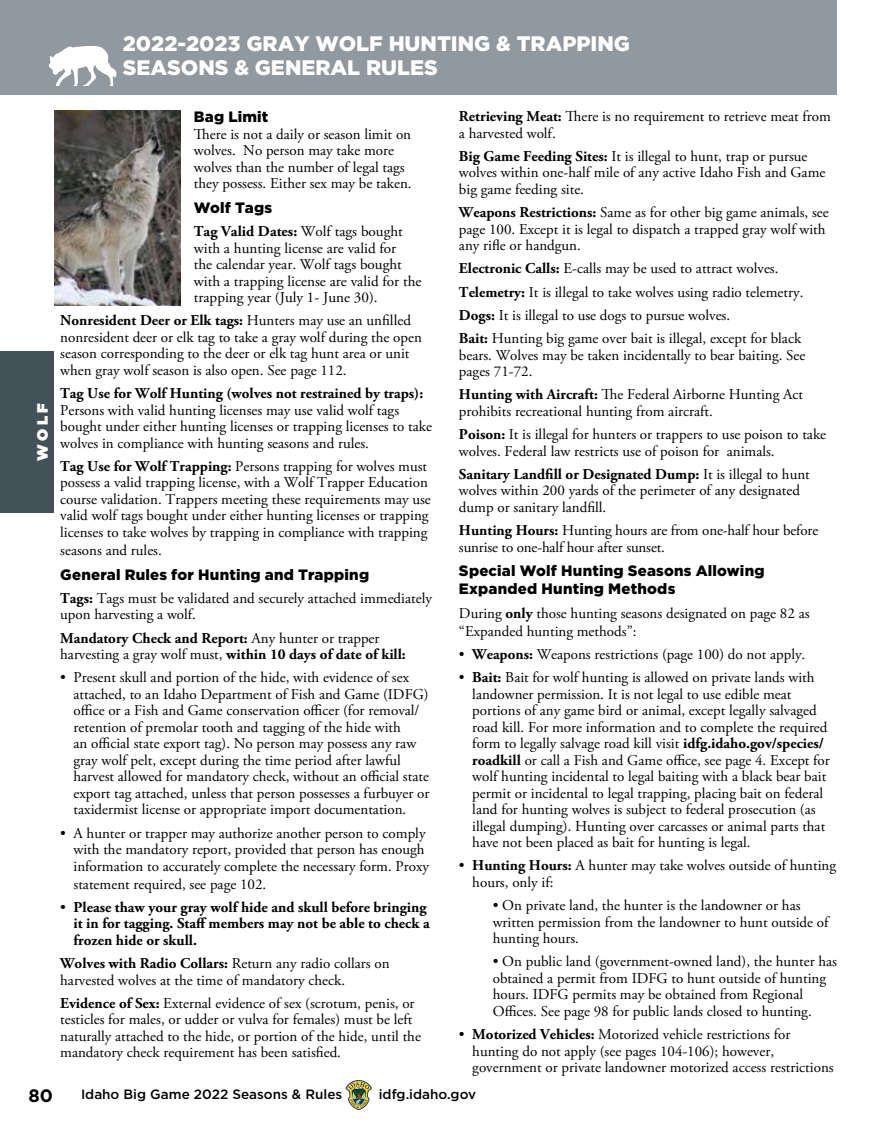
<style>
.page{position:relative;width:891px;height:1134px;background:#fff}
.page>*{position:absolute;margin:0;border:0;box-sizing:border-box;transform-origin:0 0}
.t1{font:900 21px/24px "Gotham";color:#fff}
.t2{font:700 18px "Gotham";color:#000}
.t3{font:15px/16.5px "Adobe Garamond Pro";color:#000}
.t4{font:700 15px/16.5px "Adobe Garamond Pro";color:#000}
.t5{font:900 15px/18px "Gotham";letter-spacing:.015em;color:#000}
.t6{font:900 15px "Gotham";color:#fff}
.t7{font:500 13.5px "Gotham";color:#000}
.s1{font-weight:700}
.s2{font-weight:400}
</style>
<div class="page">
<div style="left:0;top:351px;width:54px;height:162px;background:#425258"></div>
<img style="left:54px;top:110px;width:126px;height:196px">
<svg style="left:346px;top:1080px;width:26px;height:30px"></svg>
<div style="left:0;top:0;width:837px;height:94px;background:#90999f"></div>
<svg style="left:49px;top:46px;width:68px;height:40px"></svg>
<h1 class="t1" style="left:123px;top:31px;width:509px">2022-2023 GRAY WOLF HUNTING &amp; TRAPPING<br>SEASONS &amp; GENERAL RULES</h1>
<p class="t6" style="left:32px;top:461px;width:59px;rotate:-90deg">W O L F</p>
<p class="t5" style="left:194px;top:108px;width:76px">Bag Limit</p>
<p class="t3" style="left:194px;top:126px;width:219px">There is not a daily or season limit on wolves. No person may take more wolves than the number of legal tags they possess. Either sex may be taken.</p>
<p class="t5" style="left:194px;top:198px;width:80px">Wolf Tags</p>
<p class="t3" style="left:194px;top:224px;width:229px"><span class="s1">Tag Valid Dates:</span> Wolf tags bought with a hunting license are valid for<br>the calendar year. Wolf tags bought with a trapping license are valid for the trapping year (July 1- June 30).</p>
<p class="t3" style="left:60px;top:313px;width:363px"><span class="s1">Nonresident Deer or Elk tags:</span> Hunters may use an unfilled nonresident deer or elk tag to take a gray wolf during the open season corresponding to the deer or elk tag hunt area or unit when gray wolf season is also open. See page 112.</p>
<p class="t4" style="left:60px;top:385px;width:365px">Tag Use for Wolf Hunting (wolves not restrained by traps):</p>
<p class="t3" style="left:60px;top:402px;width:373px">Persons with valid hunting licenses may use valid wolf tags bought under either hunting licenses or trapping licenses to take wolves in compliance with hunting seasons and rules.</p>
<p class="t3" style="left:60px;top:458px;width:372px"><span class="s1">Tag Use for Wolf Trapping:</span> Persons trapping for wolves must possess a valid trapping license, with a Wolf Trapper Education course validation. Trappers meeting these requirements may use valid wolf tags bought under either hunting licenses or trapping licenses to take wolves by trapping in compliance with trapping</p>
<p class="t3" style="left:60px;top:542px;width:103px">seasons and rules.</p>
<p class="t5" style="left:60px;top:565px;width:310px">General Rules for Hunting and Trapping</p>
<p class="t3" style="left:60px;top:590px;width:373px"><span class="s1">Tags:</span> Tags must be validated and securely attached immediately upon harvesting a wolf.</p>
<p class="t4" style="left:60px;top:630px;width:347px">Mandatory Check and Report: <span class="s2">Any hunter or trapper harvesting a gray wolf must,</span> within 10 days of date of kill:</p>
<p class="t3" style="left:74px;top:670px;width:357px;text-indent:-13px">• Present skull and portion of the hide, with evidence of sex attached, to an Idaho Department of Fish and Game (IDFG) office or a Fish and Game conservation officer (for removal/ retention of premolar tooth and tagging of the hide with<br>an official state export tag). No person may possess any raw gray wolf pelt, except during the time period after lawful harvest allowed for mandatory check, without an official state export tag attached, unless that person possesses a furbuyer or taxidermist license or appropriate import documentation.</p>
<p class="t3" style="left:74px;top:825px;width:357px;text-indent:-13px">• A hunter or trapper may authorize another person to comply with the mandatory report, provided that person has enough information to accurately complete the necessary form. Proxy</p>
<p class="t3" style="left:74px;top:876px;width:194px">statement required, see page 102.</p>
<p class="t4" style="left:74px;top:899px;width:358px;text-indent:-13px"><span class="s2">•</span> Please thaw your gray wolf hide and skull before bringing it in for tagging. Staff members may not be able to check a frozen hide or skull.</p>
<p class="t3" style="left:60px;top:956px;width:331px"><span class="s1">Wolves with Radio Collars:</span> Return any radio collars on harvested wolves at the time of mandatory check.</p>
<p class="t3" style="left:60px;top:995px;width:362px"><span class="s1">Evidence of Sex:</span> External evidence of sex (scrotum, penis, or testicles for males, or udder or vulva for females) must be left naturally attached to the hide, or portion of the hide, until the mandatory check requirement has been satisfied.</p>
<p class="t3" style="left:459px;top:109px;width:373px"><span class="s1">Retrieving Meat:</span> There is no requirement to retrieve meat from a harvested wolf.</p>
<p class="t3" style="left:459px;top:148px;width:368px"><span class="s1">Big Game Feeding Sites:</span> It is illegal to hunt, trap or pursue wolves within one-half mile of any active Idaho Fish and Game big game feeding site.</p>
<p class="t3" style="left:459px;top:205px;width:371px"><span class="s1">Weapons Restrictions:</span> Same as for other big game animals, see page 100. Except it is legal to dispatch a trapped gray wolf with any rifle or handgun.</p>
<p class="t3" style="left:459px;top:257px;width:346px;line-height:23.2px"><span class="s1">Electronic Calls:</span> E-calls may be used to attract wolves.<br><span class="s1">Telemetry:</span> It is illegal to take wolves using radio telemetry.<br><span class="s1">Dogs:</span> It is illegal to use dogs to pursue wolves.<br><span class="s1">Bait:</span> Hunting big game over bait is illegal, except for black</p>
<p class="t3" style="left:459px;top:347px;width:348px">bears. Wolves may be taken incidentally to bear baiting. See pages 71-72.</p>
<p class="t3" style="left:459px;top:387px;width:346px"><span class="s1">Hunting with Aircraft:</span> The Federal Airborne Hunting Act prohibits recreational hunting from aircraft.</p>
<p class="t3" style="left:459px;top:427px;width:369px"><span class="s1">Poison:</span> It is illegal for hunters or trappers to use poison to take wolves. Federal law restricts use of poison for animals.</p>
<p class="t3" style="left:459px;top:466px;width:352px"><span class="s1">Sanitary Landfill or Designated Dump:</span> It is illegal to hunt wolves within 200 yards of the perimeter of any designated dump or sanitary landfill.</p>
<p class="t3" style="left:459px;top:523px;width:361px"><span class="s1">Hunting Hours:</span> Hunting hours are from one-half hour before sunrise to one-half hour after sunset.</p>
<p class="t5" style="left:459px;top:562px;width:307px">Special Wolf Hunting Seasons Allowing<br>Expanded Hunting Methods</p>
<p class="t3" style="left:459px;top:604px;width:352px;line-height:18px">During <span class="s1">only</span> those hunting seasons designated on page 82 as “Expanded hunting methods”:</p>
<p class="t3" style="left:459px;top:646px;width:348px">• <span class="s1">Weapons:</span> Weapons restrictions (page 100) do not apply.</p>
<p class="t3" style="left:472px;top:670px;width:359px;text-indent:-13px">• <span class="s1">Bait:</span> Bait for wolf hunting is allowed on private lands with landowner permission. It is not legal to use edible meat portions of any game bird or animal, except legally salvaged road kill. For more information and to complete the required form to legally salvage road kill visit <span class="s1">idfg.idaho.gov/species/ roadkill</span> or call a Fish and Game office, see page 4. Except for wolf hunting incidental to legal baiting with a black bear bait permit or incidental to legal trapping, placing bait on federal land for hunting wolves is subject to federal prosecution (as illegal dumping). Hunting over carcasses or animal parts that have not been placed as bait for hunting is legal.</p>
<p class="t3" style="left:472px;top:858px;width:365px;text-indent:-13px">• <span class="s1">Hunting Hours:</span> A hunter may take wolves outside of hunting hours, only if:</p>
<p class="t3" style="left:493px;top:898px;width:337px">• On private land, the hunter is the landowner or has written permission from the landowner to hunt outside of hunting hours.</p>
<p class="t3" style="left:493px;top:954px;width:346px">• On public land (government-owned land), the hunter has obtained a permit from IDFG to hunt outside of hunting hours. IDFG permits may be obtained from Regional Offices. See page 98 for public lands closed to hunting.</p>
<p class="t3" style="left:472px;top:1027px;width:363px;text-indent:-13px">• <span class="s1">Motorized Vehicles:</span> Motorized vehicle restrictions for hunting do not apply (see pages 104-106); however, government or private landowner motorized access restrictions</p>
<p class="t2" style="left:28px;top:1083px;width:26px">80</p>
<p class="t7" style="left:81px;top:1086px;width:263px">Idaho Big Game 2022 Seasons &amp; Rules</p>
<p class="t7" style="left:379px;top:1086px;width:99px">idfg.idaho.gov</p>
</div>
